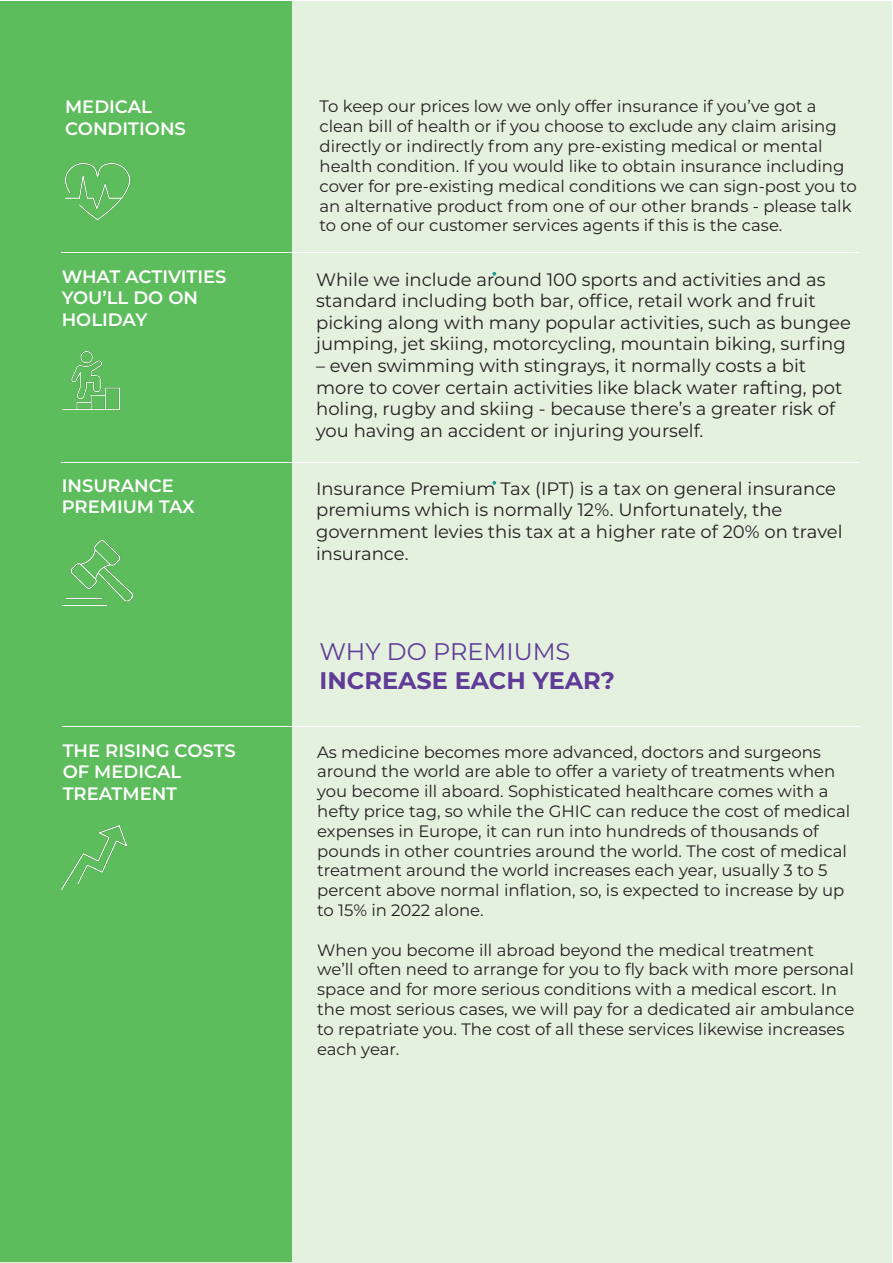
<style>
.page{position:relative;width:893px;height:1263px;background:#fff}
.page>*{position:absolute;margin:0;border:0;box-sizing:border-box;transform-origin:0 0}
.t1{font:700 24px "Montserrat";color:#603b97}
.t2{font:24px "Montserrat";color:#603b97}
.t3{font:18px/21.6px "Montserrat";color:#231f20}
.t4{font:600 18px/21.6px "Montserrat";color:#fff}
.t5{font:16.5px/19.8px "Montserrat";color:#231f20}
</style>
<div class="page">
<div style="left:1px;top:1px;width:891px;height:1261px;background:#e4f1df"></div>
<div style="left:1px;top:1px;width:291px;height:1260px;background:#5dbc5b"></div>
<img style="left:65px;top:164px;width:65px;height:55px">
<svg style="left:492px;top:272px;width:4px;height:4px"></svg>
<svg style="left:492px;top:481px;width:4px;height:4px"></svg>
<img style="left:71px;top:351px;width:49px;height:58px">
<hr style="left:62px;top:253px;width:797px;height:1px;background:#fff">
<hr style="left:62px;top:462px;width:797px;height:1px;background:#fff">
<img style="left:63px;top:540px;width:69px;height:66px">
<img style="left:62px;top:825px;width:65px;height:64px">
<hr style="left:62px;top:727px;width:798px;height:1px;background:#fff">
<p class="t4" style="left:65px;top:95px;width:88px">MEDICAL</p>
<p class="t4" style="left:65px;top:117px;width:122px">CONDITIONS</p>
<p class="t5" style="left:320px;top:96px;width:539px">To keep our prices low we only offer insurance if you’ve got a clean bill of health or if you choose to exclude any claim arising directly or indirectly from any pre-existing medical or mental health condition. If you would like to obtain insurance including cover for pre-existing medical conditions we can sign-post you to an alternative product from one of our other brands - please talk to one of our customer services agents if this is the case.</p>
<p class="t4" style="left:62px;top:264px;width:166px">WHAT ACTIVITIES<br>YOU’LL DO ON</p>
<p class="t4" style="left:62px;top:308px;width:87px">HOLIDAY</p>
<p class="t3" style="left:316px;top:268px;width:536px">While we include around 100 sports and activities and as standard including both bar, office, retail work and fruit picking along with many popular activities, such as bungee jumping, jet skiing, motorcycling, mountain biking, surfing</p>
<p class="t3" style="left:316px;top:354px;width:528px">– even swimming with stingrays, it normally costs a bit more to cover certain activities like black water rafting, pot holing, rugby and skiing - because there’s a greater risk of you having an accident or injuring yourself.</p>
<p class="t4" style="left:62px;top:474px;width:114px">INSURANCE</p>
<p class="t4" style="left:62px;top:495px;width:134px">PREMIUM TAX</p>
<p class="t3" style="left:316px;top:477px;width:528px">Insurance Premium Tax (IPT) is a tax on general insurance premiums which is normally 12%. Unfortunately, the government levies this tax at a higher rate of 20% on travel insurance.</p>
<p class="t2" style="left:320px;top:635px;width:252px">WHY DO PREMIUMS</p>
<p class="t1" style="left:320px;top:663px;width:297px">INCREASE EACH YEAR?</p>
<p class="t4" style="left:63px;top:739px;width:174px">THE RISING COSTS<br>OF MEDICAL<br>TREATMENT</p>
<p class="t5" style="left:317px;top:741px;width:535px">As medicine becomes more advanced, doctors and surgeons around the world are able to offer a variety of treatments when you become ill aboard. Sophisticated healthcare comes with a hefty price tag, so while the GHIC can reduce the cost of medical expenses in Europe, it can run into hundreds of thousands of pounds in other countries around the world. The cost of medical treatment around the world increases each year, usually 3 to 5 percent above normal inflation, so, is expected to increase by up to 15% in 2022 alone.</p>
<p class="t5" style="left:317px;top:939px;width:539px">When you become ill abroad beyond the medical treatment we’ll often need to arrange for you to fly back with more personal space and for more serious conditions with a medical escort. In the most serious cases, we will pay for a dedicated air ambulance to repatriate you. The cost of all these services likewise increases each year.</p>
</div>
